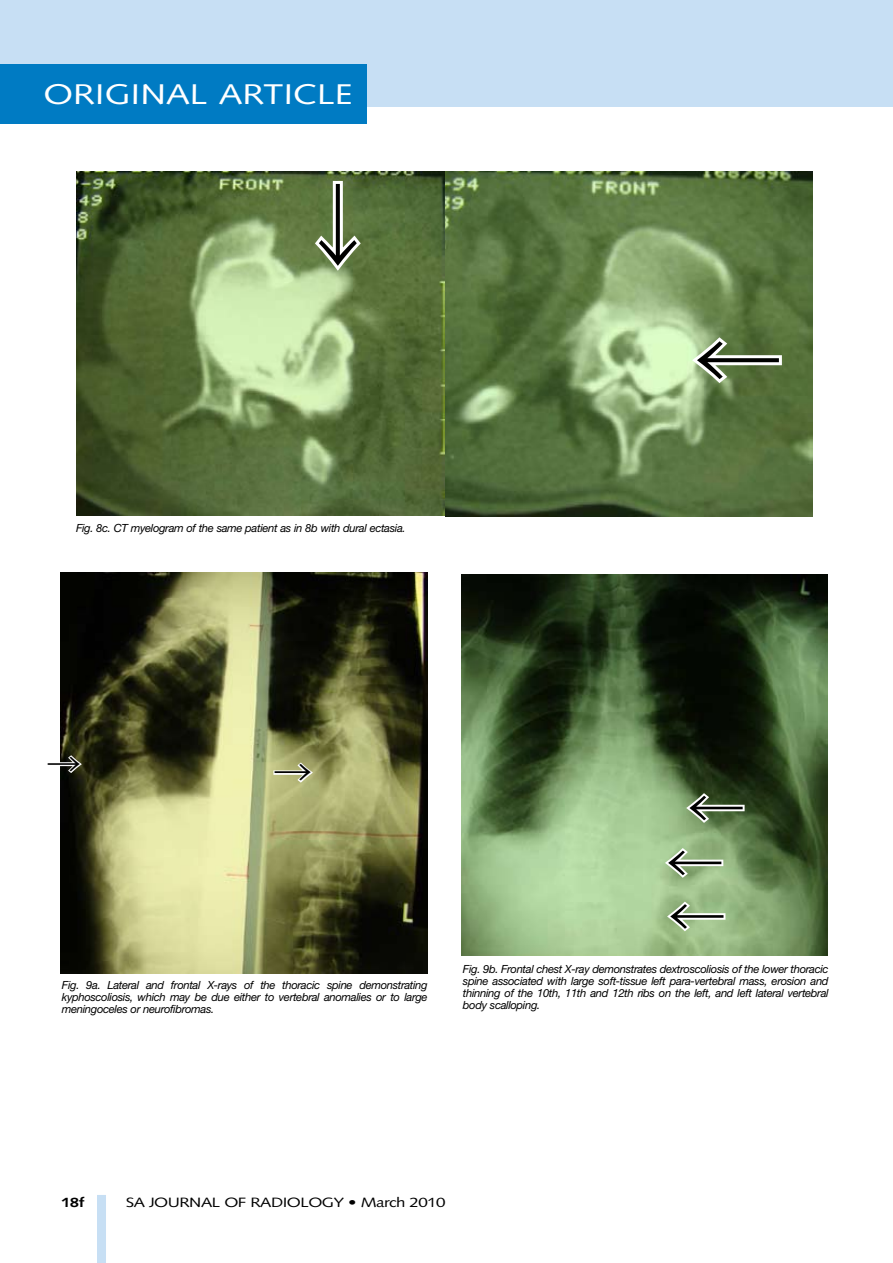
<style>
.page{position:relative;width:893px;height:1263px;background:#fff}
.page>*{position:absolute;margin:0;border:0;box-sizing:border-box;transform-origin:0 0}
.t1{font:46.8px/54.2px "Symbol";color:#000;text-align:center;scale:1.25 1}
.t2{font:28.5px "Syntax";color:#fff;scale:1.25 1}
.t3{font:13.5px "Syntax";letter-spacing:-.03em;color:#000;scale:1.25 1}
.t4{font:700 13.5px "Syntax";color:#000;scale:1.25 1}
.t5{font:italic 11.25px/12px "Helvetica Neue";letter-spacing:-.03em;color:#000;text-align:justify}
</style>
<div class="page">
<div style="left:0;top:0;width:893px;height:106px;background:#c7dff4"></div>
<div style="left:0;top:64px;width:367px;height:59px;background:#007bc3"></div>
<div style="left:97px;top:1195px;width:9px;height:68px;background:#c7dff4"></div>
<img style="left:77px;top:171px;width:736px;height:345px">
<img style="left:60px;top:573px;width:368px;height:401px">
<img style="left:462px;top:574px;width:365px;height:381px">
<svg style="left:664px;top:899px;width:63px;height:35px"></svg>
<svg style="left:662px;top:845px;width:63px;height:35px"></svg>
<svg style="left:683px;top:790px;width:63px;height:35px"></svg>
<svg style="left:311px;top:178px;width:54px;height:98px"></svg>
<svg style="left:687px;top:333px;width:98px;height:54px"></svg>
<svg style="left:60px;top:754px;width:24px;height:21px"></svg>
<svg style="left:272px;top:761px;width:43px;height:23px"></svg>
<h2 class="t2" style="left:43px;top:77px;width:249px">ORIGINAL ARTICLE</h2>
<p class="t5" style="left:76px;top:522px;width:331px">Fig. 8c. CT myelogram of the same patient as in 8b with dural ectasia.</p>
<p class="t5" style="left:62px;top:979px;width:367px">Fig. 9a. Lateral and frontal X-rays of the thoracic spine demonstrating kyphoscoliosis, which may be due either to vertebral anomalies or to large meningoceles or neurofibromas.</p>
<h1 class="t1" style="left:745px;top:949px;width:65px;rotate:-180deg">→ → →</h1>
<p class="t5" style="left:463px;top:963px;width:367px">Fig. 9b. Frontal chest X-ray demonstrates dextroscoliosis of the lower thoracic spine associated with large soft-tissue left para-vertebral mass, erosion and thinning of the 10th, 11th and 12th ribs on the left, and left lateral vertebral body scalloping.</p>
<p class="t4" style="left:61px;top:1194px;width:20px">18f</p>
<p class="t3" style="left:126px;top:1194px;width:257px">SA JOURNAL OF RADIOLOGY • March 2010</p>
</div>
